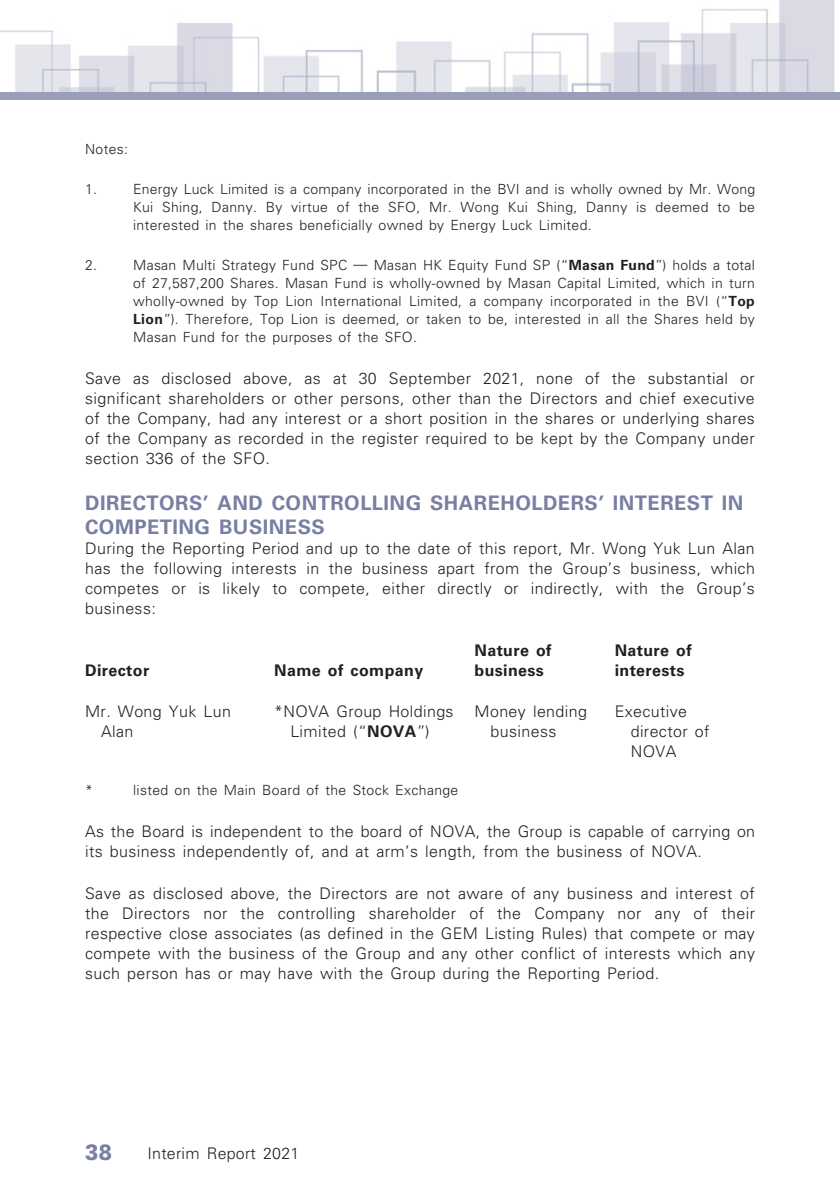
<style>
.page{position:relative;width:840px;height:1191px;background:#fff}
.page>*{position:absolute;margin:0;border:0;box-sizing:border-box;transform-origin:0 0}
.t1{font:900 22px "Univers LT Std";color:#797fa3;scale:.9 1}
._03_H1{font:700 20px/24px "Univers LT Std";letter-spacing:.025em;color:#797fa3}
._11_P0{font:300 16px/20px "Univers LT Std";letter-spacing:.025em;color:#231f20;text-align:justify}
._15_Table_Stub{font:300 16px/20px "Univers LT Std";letter-spacing:.025em;color:#231f20}
._15_Table_Stub-2{font:700 16px/20px "Univers LT Std";letter-spacing:.025em;color:#231f20}
._11_P0-2{font:700 16px "Univers LT Std";letter-spacing:.025em;color:#231f20}
._21_IN0__Note{font:300 14px/18px "Univers LT Std";letter-spacing:.025em;color:#231f20;text-align:justify}
.s1{font-weight:700}
</style>
<div class="page">
<div style="left:0;top:91px;width:838px;height:8px;background:#9b9eb9"></div>
<img style="left:0;top:0;width:835px;height:91px">
<p class="_21_IN0__Note" style="left:85px;top:140px;width:44px">Notes:</p>
<p class="_21_IN0__Note" style="left:85px;top:180px;width:13px">1.</p>
<p class="_21_IN0__Note" style="left:133px;top:180px;width:623px">Energy Luck Limited is a company incorporated in the BVI and is wholly owned by Mr. Wong Kui Shing, Danny. By virtue of the SFO, Mr. Wong Kui Shing, Danny is deemed to be interested in the shares beneficially owned by Energy Luck Limited.</p>
<p class="_21_IN0__Note" style="left:85px;top:256px;width:13px">2.</p>
<p class="_21_IN0__Note" style="left:133px;top:256px;width:623px">Masan Multi Strategy Fund SPC — Masan HK Equity Fund SP (“<span class="s1">Masan Fund</span>”) holds a total of 27,587,200 Shares. Masan Fund is wholly-owned by Masan Capital Limited, which in turn wholly-owned by Top Lion International Limited, a company incorporated in the BVI (“<span class="s1">Top Lion</span>”). Therefore, Top Lion is deemed, or taken to be, interested in all the Shares held by Masan Fund for the purposes of the SFO.</p>
<p class="_11_P0" style="left:85px;top:369px;width:671px">Save as disclosed above, as at 30 September 2021, none of the substantial or significant shareholders or other persons, other than the Directors and chief executive of the Company, had any interest or a short position in the shares or underlying shares of the Company as recorded in the register required to be kept by the Company under section 336 of the SFO.</p>
<p class="_03_H1" style="left:85px;top:491px;width:659px">DIRECTORS’ AND CONTROLLING SHAREHOLDERS’ INTEREST IN<br>COMPETING BUSINESS</p>
<p class="_11_P0" style="left:85px;top:539px;width:671px">During the Reporting Period and up to the date of this report, Mr. Wong Yuk Lun Alan has the following interests in the business apart from the Group’s business, which competes or is likely to compete, either directly or indirectly, with the Group’s business:</p>
<p class="_11_P0-2" style="left:85px;top:661px;width:66px">Director</p>
<p class="_15_Table_Stub-2" style="left:274px;top:661px;width:150px">Name of company</p>
<p class="_15_Table_Stub-2" style="left:474px;top:641px;width:78px">Nature of business</p>
<p class="_15_Table_Stub-2" style="left:614px;top:641px;width:78px">Nature of interests</p>
<p class="_11_P0" style="left:101px;top:701px;width:131px;text-indent:-16px">Mr. Wong Yuk Lun<br>Alan</p>
<p class="_15_Table_Stub" style="left:274px;top:701px;width:181px;text-align:center">*NOVA Group Holdings<br>Limited (“<span class="s1">NOVA</span>”)</p>
<p class="_15_Table_Stub" style="left:490px;top:701px;width:98px;text-indent:-16px">Money lending business</p>
<p class="_15_Table_Stub" style="left:630px;top:701px;width:80px;text-indent:-16px">Executive director of<br>NOVA</p>
<p class="_21_IN0__Note" style="left:85px;top:781px;width:9px">*</p>
<p class="_21_IN0__Note" style="left:133px;top:781px;width:326px">listed on the Main Board of the Stock Exchange</p>
<p class="_11_P0" style="left:85px;top:821px;width:671px">As the Board is independent to the board of NOVA, the Group is capable of carrying on its business independently of, and at arm’s length, from the business of NOVA.</p>
<p class="_11_P0" style="left:85px;top:883px;width:671px">Save as disclosed above, the Directors are not aware of any business and interest of the Directors nor the controlling shareholder of the Company nor any of their respective close associates (as defined in the GEM Listing Rules) that compete or may compete with the business of the Group and any other conflict of interests which any such person has or may have with the Group during the Reporting Period.</p>
<h1 class="t1" style="left:85px;top:1137px;width:31px">38</h1>
<p class="_11_P0" style="left:147px;top:1143px;width:153px">Interim Report 2021</p>
</div>
